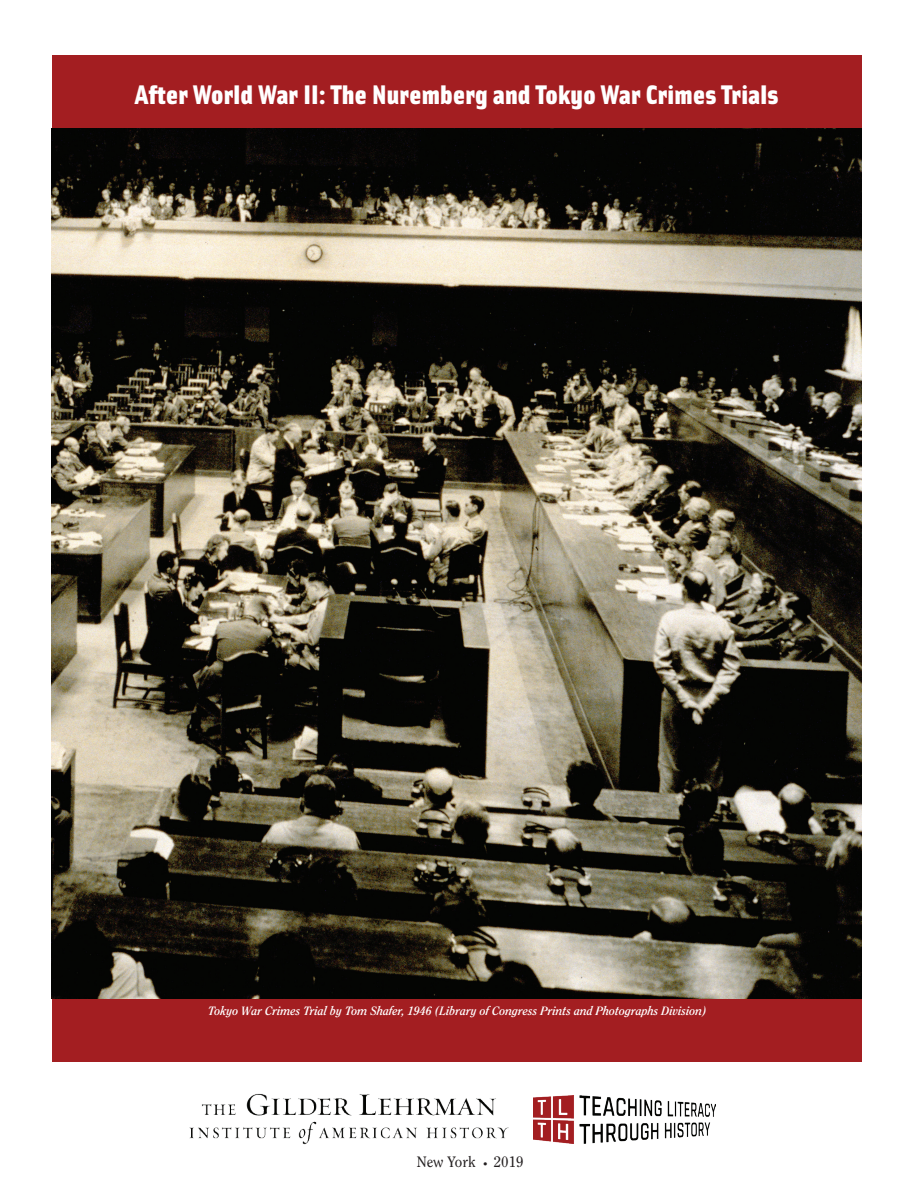
<style>
.page{position:relative;width:918px;height:1188px;background:#fff}
.page>*{position:absolute;margin:0;border:0;box-sizing:border-box;transform-origin:0 0}
.t1{font:900 27px "Solex";letter-spacing:.01em;color:#fff}
.t2{font:15px "Clearface";color:#231f20}
.t3{font:italic 700 12px "Clearface";color:#fff}
.s1{font-size:9px}
</style>
<div class="page">
<div style="left:52px;top:55px;width:810px;height:1007px;background:#a31e21"></div>
<img style="left:189px;top:1094px;width:320px;height:51px">
<img style="left:534px;top:1095px;width:181px;height:49px">
<img style="left:52px;top:129px;width:810px;height:869px">
<h1 class="t1" style="left:135px;top:76px;width:645px">After World War II: The Nuremberg and Tokyo War Crimes Trials</h1>
<p class="t3" style="left:208px;top:1004px;width:500px">Tokyo War Crimes Trial by Tom Shafer, 1946 (Library of Congress Prints and Photographs Division)</p>
<p class="t2" style="left:417px;top:1153px;width:108px">New York <span class="s1">•</span> 2019</p>
</div>
